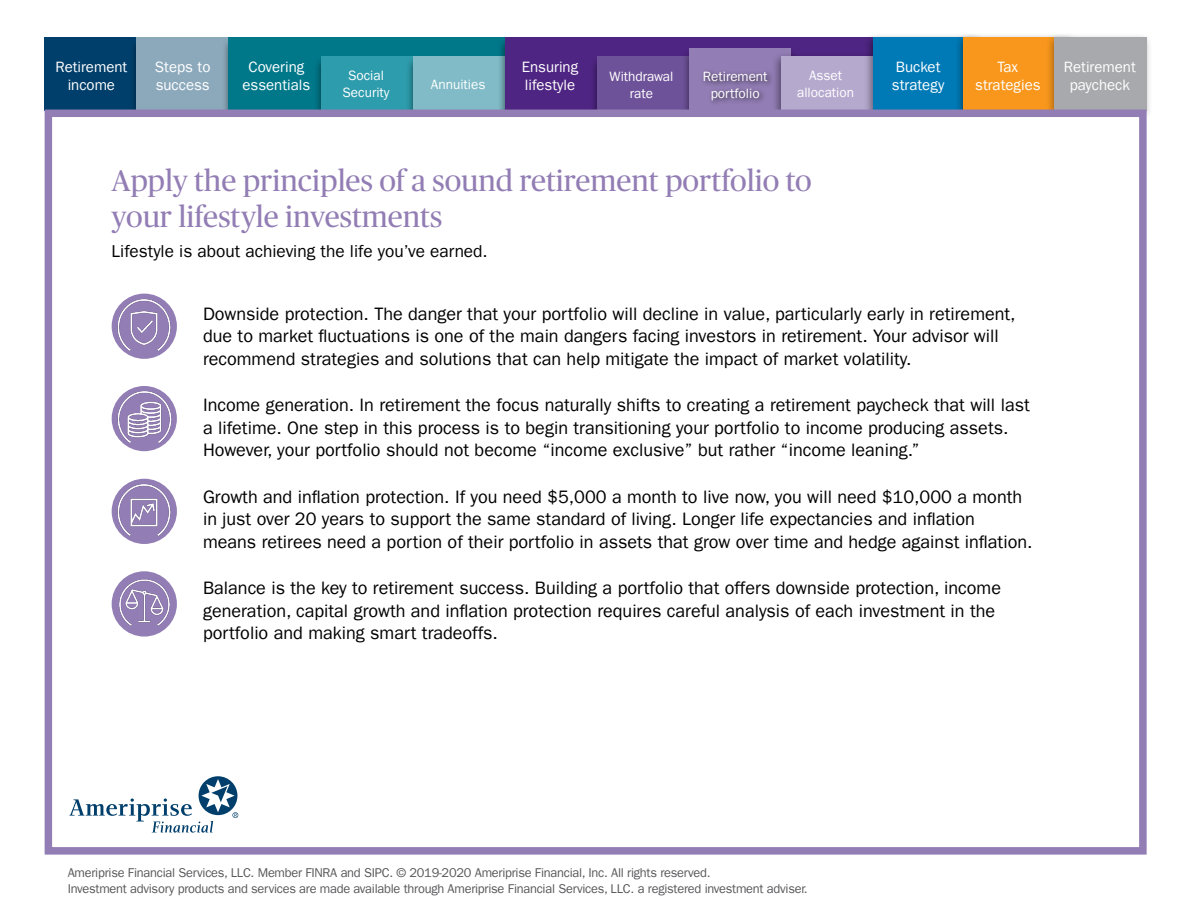
<style>
.page{position:relative;width:1188px;height:918px;background:#fff}
.page>*{position:absolute;margin:0;border:0;box-sizing:border-box;transform-origin:0 0}
.t1{font:30px/36px "Publico Headline Ofc";color:#927db4}
.t2{font:18px/22.5px "ITC Frank Goth For AMPF";color:#000}
.t3{font:17.25px "ITC Frank Goth For AMPF";color:#000}
.t4{font:15px/18px "ITC Frank Goth For AMPF";color:#fff;text-align:center}
.t5{font:13.5px/16.5px "ITC Frank Goth For AMPF";color:#fff;text-align:center}
.t6{font:12.75px/15.8px "ITC Frank Goth For AMPF";letter-spacing:-.02em;color:#58585b}
</style>
<div class="page">
<svg style="left:69px;top:776px;width:169px;height:57px"></svg>
<div style="left:45px;top:38px;width:108px;height:73px;background:#003f6b"></div>
<div style="left:129px;top:36px;width:129px;height:89px;background:#000;opacity:.55"></div>
<div style="left:137px;top:38px;width:113px;height:73px;background:#8ca9bc"></div>
<div style="left:221px;top:36px;width:311px;height:89px;background:#000;opacity:.55"></div>
<div style="left:229px;top:38px;width:296px;height:73px;background:#00788a"></div>
<div style="left:313px;top:55px;width:126px;height:70px;background:#000;opacity:.55"></div>
<div style="left:321px;top:57px;width:110px;height:54px;background:#2d9cac"></div>
<div style="left:405px;top:55px;width:118px;height:70px;background:#000;opacity:.55"></div>
<div style="left:413px;top:57px;width:102px;height:54px;background:#80bbc7"></div>
<div style="left:497px;top:36px;width:405px;height:89px;background:#000;opacity:.55"></div>
<div style="left:505px;top:38px;width:389px;height:73px;background:#4f2583"></div>
<div style="left:589px;top:55px;width:164px;height:70px;background:#000;opacity:.55"></div>
<div style="left:597px;top:57px;width:148px;height:54px;background:#6e5299"></div>
<div style="left:681px;top:47px;width:118px;height:78px;background:#000;opacity:.55"></div>
<div style="left:689px;top:49px;width:102px;height:62px;background:#927db4"></div>
<div style="left:771px;top:51px;width:130px;height:70px;background:#000;opacity:.45"></div>
<div style="left:781px;top:57px;width:114px;height:54px;background:#b5a9ce"></div>
<div style="left:864px;top:32px;width:121px;height:89px;background:#000;opacity:.45"></div>
<div style="left:873px;top:38px;width:106px;height:73px;background:#007ab6"></div>
<div style="left:954px;top:32px;width:124px;height:89px;background:#000;opacity:.45"></div>
<div style="left:964px;top:38px;width:108px;height:73px;background:#f8971c"></div>
<div style="left:1045px;top:32px;width:107px;height:89px;background:#000;opacity:.35"></div>
<div style="left:1055px;top:38px;width:92px;height:73px;background:#a7a9ac"></div>
<div style="left:57px;top:112px;width:1084px;height:29px;background:#fff"></div>
<div style="left:45px;top:110px;width:1102px;height:745px;border:8px solid #927db4"></div>
<img style="left:112px;top:386px;width:65px;height:64px">
<img style="left:112px;top:294px;width:65px;height:63px">
<img style="left:112px;top:479px;width:65px;height:63px">
<svg style="left:112px;top:571px;width:65px;height:66px"></svg>
<img style="left:114px;top:574px;width:61px;height:58px">
<div style="left:700px;top:68px;width:74px;height:39px;background:#000;opacity:.65"></div>
<p class="t4" style="left:55px;top:58px;width:73px">Retirement income</p>
<p class="t4" style="left:155px;top:58px;width:57px;text-align:left">Steps to success</p>
<p class="t5" style="left:343px;top:68px;width:48px">Social<br>Security</p>
<p class="t4" style="left:242px;top:58px;width:69px">Covering essentials</p>
<p class="t4" style="left:522px;top:58px;width:58px;text-align:left">Ensuring lifestyle</p>
<p class="t5" style="left:797px;top:68px;width:58px">Asset allocation</p>
<p class="t4" style="left:892px;top:58px;width:54px;text-align:left">Bucket strategy</p>
<p class="t4" style="left:975px;top:58px;width:67px">Tax strategies</p>
<p class="t4" style="left:1064px;top:58px;width:73px">Retirement paycheck</p>
<p class="t5" style="left:703px;top:68px;width:66px">Retirement portfolio</p>
<p class="t5" style="left:431px;top:76px;width:56px">Annuities</p>
<p class="t5" style="left:610px;top:68px;width:65px">Withdrawal rate</p>
<h1 class="t1" style="left:112px;top:161px;width:702px">Apply the principles of a sound retirement portfolio to your lifestyle investments</h1>
<p class="t3" style="left:112px;top:242px;width:378px">Lifestyle is about achieving the life you’ve earned.</p>
<p class="t2" style="left:203px;top:303px;width:814px">Downside protection. The danger that your portfolio will decline in value, particularly early in retirement, due to market fluctuations is one of the main dangers facing investors in retirement. Your advisor will recommend strategies and solutions that can help mitigate the impact of market volatility.</p>
<p class="t2" style="left:203px;top:394px;width:828px">Income generation. In retirement the focus naturally shifts to creating a retirement paycheck that will last a lifetime. One step in this process is to begin transitioning your portfolio to income producing assets.<br>However, your portfolio should not become “income exclusive” but rather “income leaning.”</p>
<p class="t2" style="left:203px;top:486px;width:831px">Growth and inflation protection. If you need $5,000 a month to live now, you will need $10,000 a month in just over 20 years to support the same standard of living. Longer life expectancies and inflation means retirees need a portion of their portfolio in assets that grow over time and hedge against inflation.</p>
<p class="t2" style="left:203px;top:577px;width:800px">Balance is the key to retirement success. Building a portfolio that offers downside protection, income generation, capital growth and inflation protection requires careful analysis of each investment in the portfolio and making smart tradeoffs.</p>
<p class="t6" style="left:68px;top:865px;width:742px">Ameriprise Financial Services, LLC. Member FINRA and SIPC. © 2019-2020 Ameriprise Financial, Inc. All rights reserved.<br>Investment advisory products and services are made available through Ameriprise Financial Services, LLC. a registered investment adviser.</p>
</div>
